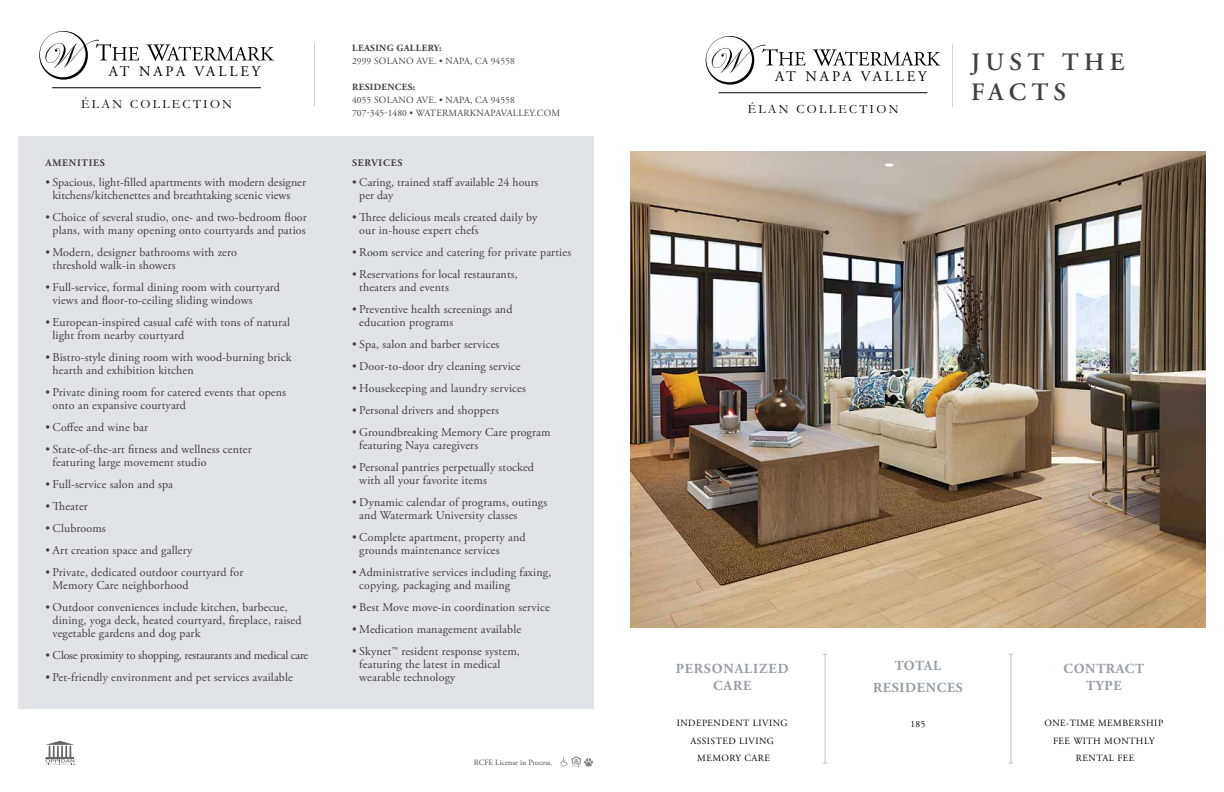
<style>
.page{position:relative;width:1224px;height:792px;background:#fff}
.page>*{position:absolute;margin:0;border:0;box-sizing:border-box;transform-origin:0 0}
.t1{font:600 25px/30px "Adobe Garamond Pro";letter-spacing:.215em;color:#414042}
.t2{font:14.7px "Adobe Garamond Pro";letter-spacing:.2em;color:#000}
.t3{font:700 13.8px/17.7px "Adobe Garamond Pro";letter-spacing:.05em;color:#969fa5;text-align:center}
.t4{font:12.8px "Garamond";letter-spacing:.18em;color:#000}
.t5{font:12px/13px "Adobe Garamond Pro";letter-spacing:.01em;color:#414042}
.t6{font:12px "Adobe Garamond Pro";letter-spacing:-.02em;color:#414042}
.t7{font:700 10px "Adobe Garamond Pro";letter-spacing:.075em;color:#414042}
.t8{font:9.5px/13px "Adobe Garamond Pro";letter-spacing:.025em;color:#414042}
.t9{font:9.5px/17.7px "Adobe Garamond Pro";letter-spacing:.05em;color:#000101;text-align:center}
.t10{font:700 9.5px "Adobe Garamond Pro";letter-spacing:.035em;color:#414042}
.t11{font:8px "Adobe Garamond Pro";color:#4d4d4f}
</style>
<div class="page">
<hr style="left:952px;top:44px;width:1px;height:63px;background:#000">
<hr style="left:825px;top:654px;width:1px;height:109px;background:#bcc3c8">
<hr style="left:1010px;top:654px;width:1px;height:109px;background:#bcc3c8">
<svg style="left:706px;top:36px;width:234px;height:49px"></svg>
<hr style="left:719px;top:92px;width:208px;height:1px;background:#000">
<div style="left:18px;top:136px;width:576px;height:573px;background:#e1e4e6"></div>
<hr style="left:314px;top:43px;width:1px;height:63px;background:#000">
<svg style="left:39px;top:31px;width:235px;height:49px"></svg>
<hr style="left:52px;top:87px;width:209px;height:1px;background:#000">
<img style="left:630px;top:151px;width:576px;height:477px">
<svg style="left:45px;top:741px;width:30px;height:24px"></svg>
<svg style="left:561px;top:756px;width:32px;height:11px"></svg>
<p class="t2" style="left:109px;top:62px;width:153px">AT NAPA VALLEY</p>
<p class="t4" style="left:81px;top:96px;width:152px">ÉLAN COLLECTION</p>
<p class="t7" style="left:45px;top:157px;width:61px">AMENITIES</p>
<p class="t5" style="left:53px;top:176px;width:255px;text-indent:-7px">• Spacious, light-filled apartments with modern designer kitchens/kitchenettes and breathtaking scenic views</p>
<p class="t5" style="left:45px;top:211px;width:263px;text-align:center">• Choice of several studio, one- and two-bedroom floor plans, with many opening onto courtyards and patios</p>
<p class="t5" style="left:53px;top:246px;width:186px;text-indent:-7px">• Modern, designer bathrooms with zero threshold walk-in showers</p>
<p class="t5" style="left:53px;top:281px;width:229px;text-indent:-7px">• Full-service, formal dining room with courtyard views and floor-to-ceiling sliding windows</p>
<p class="t5" style="left:53px;top:316px;width:239px;text-indent:-7px">• European-inspired casual café with tons of natural light from nearby courtyard</p>
<p class="t5" style="left:53px;top:351px;width:240px;text-indent:-7px">• Bistro-style dining room with wood-burning brick hearth and exhibition kitchen</p>
<p class="t5" style="left:53px;top:386px;width:235px;text-indent:-7px">• Private dining room for catered events that opens onto an expansive courtyard</p>
<p class="t5" style="left:45px;top:421px;width:104px">• Coffee and wine bar</p>
<p class="t5" style="left:53px;top:443px;width:201px;text-indent:-7px">• State-of-the-art fitness and wellness center featuring large movement studio</p>
<p class="t5" style="left:45px;top:478px;width:129px">• Full-service salon and spa</p>
<p class="t5" style="left:45px;top:500px;width:44px">• Theater</p>
<p class="t5" style="left:45px;top:522px;width:62px">• Clubrooms</p>
<p class="t5" style="left:45px;top:544px;width:149px">• Art creation space and gallery</p>
<p class="t5" style="left:53px;top:566px;width:192px;text-indent:-7px">• Private, dedicated outdoor courtyard for<br>Memory Care neighborhood</p>
<p class="t5" style="left:53px;top:601px;width:251px;text-indent:-7px">• Outdoor conveniences include kitchen, barbecue, dining, yoga deck, heated courtyard, fireplace, raised vegetable gardens and dog park</p>
<p class="t6" style="left:45px;top:648px;width:265px">• Close proximity to shopping, restaurants and medical care</p>
<p class="t5" style="left:45px;top:671px;width:249px">• Pet-friendly environment and pet services available</p>
<p class="t10" style="left:352px;top:42px;width:91px">LEASING GALLERY:</p>
<p class="t8" style="left:352px;top:54px;width:164px">2999 SOLANO AVE. • NAPA, CA 94558</p>
<p class="t10" style="left:352px;top:81px;width:65px">RESIDENCES:</p>
<p class="t8" style="left:352px;top:93px;width:210px">4055 SOLANO AVE. • NAPA, CA 94558<br>707-345-1480 • WATERMARKNAPAVALLEY.COM</p>
<p class="t7" style="left:352px;top:157px;width:52px">SERVICES</p>
<p class="t5" style="left:359px;top:176px;width:181px;text-indent:-7px">• Caring, trained staff available 24 hours per day</p>
<p class="t5" style="left:359px;top:211px;width:180px;text-indent:-7px">• Three delicious meals created daily by our in-house expert chefs</p>
<p class="t5" style="left:352px;top:246px;width:221px">• Room service and catering for private parties</p>
<p class="t5" style="left:359px;top:268px;width:160px;text-indent:-7px">• Reservations for local restaurants, theaters and events</p>
<p class="t5" style="left:359px;top:303px;width:155px;text-indent:-7px">• Preventive health screenings and education programs</p>
<p class="t5" style="left:352px;top:338px;width:149px">• Spa, salon and barber services</p>
<p class="t5" style="left:352px;top:360px;width:170px">• Door-to-door dry cleaning service</p>
<p class="t5" style="left:352px;top:382px;width:175px">• Housekeeping and laundry services</p>
<p class="t5" style="left:352px;top:404px;width:148px">• Personal drivers and shoppers</p>
<p class="t5" style="left:359px;top:426px;width:193px;text-indent:-7px">• Groundbreaking Memory Care program featuring Naya caregivers</p>
<p class="t5" style="left:359px;top:461px;width:176px;text-indent:-7px">• Personal pantries perpetually stocked with all your favorite items</p>
<p class="t5" style="left:359px;top:496px;width:189px;text-indent:-7px">• Dynamic calendar of programs, outings and Watermark University classes</p>
<p class="t5" style="left:359px;top:531px;width:168px;text-indent:-7px">• Complete apartment, property and grounds maintenance services</p>
<p class="t5" style="left:359px;top:566px;width:194px;text-indent:-7px">• Administrative services including faxing, copying, packaging and mailing</p>
<p class="t5" style="left:352px;top:601px;width:199px">• Best Move move-in coordination service</p>
<p class="t5" style="left:352px;top:623px;width:171px">• Medication management available</p>
<p class="t5" style="left:359px;top:645px;width:162px;text-indent:-7px">• Skynet™ resident response system, featuring the latest in medical wearable technology</p>
<p class="t11" style="left:474px;top:758px;width:80px">RCFE License in Process.</p>
<p class="t2" style="left:775px;top:67px;width:153px">AT NAPA VALLEY</p>
<p class="t4" style="left:748px;top:101px;width:152px">ÉLAN COLLECTION</p>
<h1 class="t1" style="left:971px;top:47px;width:155px">JUST THE<br>FACTS</h1>
<p class="t3" style="left:676px;top:660px;width:114px">PERSONALIZED<br>CARE</p>
<p class="t9" style="left:677px;top:714px;width:113px">INDEPENDENT LIVING<br>ASSISTED LIVING<br>MEMORY CARE</p>
<p class="t3" style="left:873px;top:656px;width:91px;line-height:21.5px">TOTAL<br>RESIDENCES</p>
<p class="t9" style="left:910px;top:716px;width:17px">185</p>
<p class="t3" style="left:1064px;top:660px;width:82px">CONTRACT<br>TYPE</p>
<p class="t9" style="left:1044px;top:714px;width:120px">ONE-TIME MEMBERSHIP<br>FEE WITH MONTHLY<br>RENTAL FEE</p>
</div>
